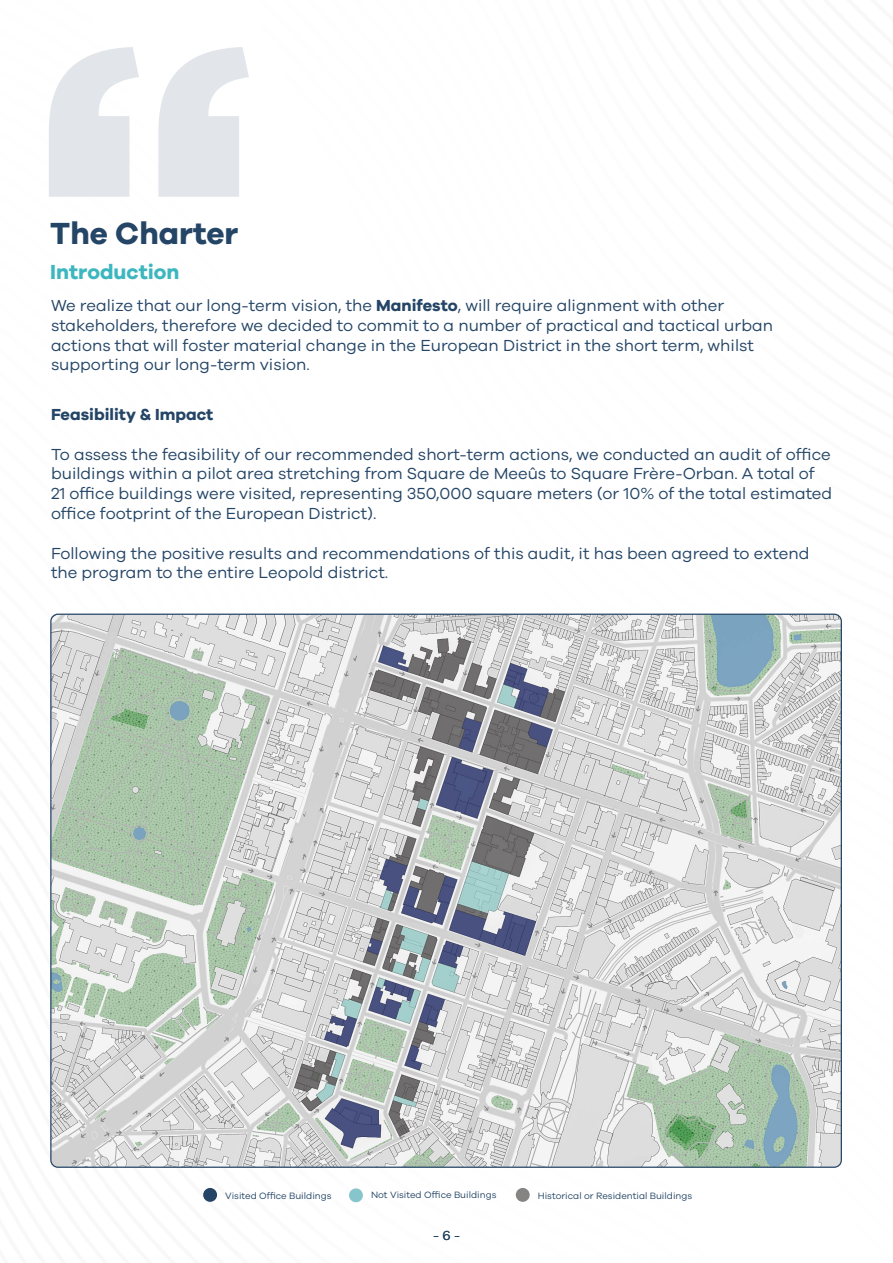
<style>
.page{position:relative;width:893px;height:1263px;background:#fff}
.page>*{position:absolute;margin:0;border:0;box-sizing:border-box;transform-origin:0 0}
.t1{font:900 413.7px "Gotham";color:#244566}
.t2{font:700 31.5px "Galano Grotesque";color:#244566}
.t3{font:700 21px "Galano Grotesque";color:#3db7bf}
.t4{font:16.5px/19.8px "Galano Grotesque";color:#244566}
.t5{font:700 16.5px "Galano Grotesque";color:#244566}
.t6{font:13.5px "Galano Grotesque";color:#244566}
.t7{font:9.45px "Galano Grotesque";color:#244566}
.s1{font-weight:700}
</style>
<div class="page">
<div style="left:203px;top:1188px;width:14px;height:14px;background:#244566;border-radius:50%"></div>
<div style="left:349px;top:1188px;width:14px;height:14px;background:#87c5cd;border-radius:50%"></div>
<div style="left:516px;top:1188px;width:14px;height:14px;background:#868383;border-radius:50%"></div>
<img style="left:51px;top:614px;width:790px;height:552px">
<h1 class="t1" style="left:32px;top:-47px;width:228px">“</h1>
<p class="t2" style="left:50px;top:213px;width:190px">The Charter</p>
<p class="t3" style="left:50px;top:259px;width:131px">Introduction</p>
<p class="t4" style="left:51px;top:295px;width:723px">We realize that our long-term vision, the <span class="s1">Manifesto</span>, will require alignment with other stakeholders, therefore we decided to commit to a number of practical and tactical urban actions that will foster material change in the European District in the short term, whilst supporting our long-term vision.</p>
<p class="t5" style="left:51px;top:404px;width:164px">Feasibility &amp; Impact</p>
<p class="t4" style="left:51px;top:443px;width:783px">To assess the feasibility of our recommended short-term actions, we conducted an audit of office buildings within a pilot area stretching from Square de Meeûs to Square Frère-Orban. A total of 21 office buildings were visited, representing 350,000 square meters (or 10% of the total estimated office footprint of the European District).</p>
<p class="t4" style="left:51px;top:542px;width:760px">Following the positive results and recommendations of this audit, it has been agreed to extend the program to the entire Leopold district.</p>
<p class="t7" style="left:225px;top:1190px;width:108px">Visited Office Buildings</p>
<p class="t7" style="left:371px;top:1189px;width:127px">Not Visited Office Buildings</p>
<p class="t7" style="left:538px;top:1190px;width:156px">Historical or Residential Buildings</p>
<p class="t6" style="left:433px;top:1227px;width:28px">- 6 -</p>
</div>
